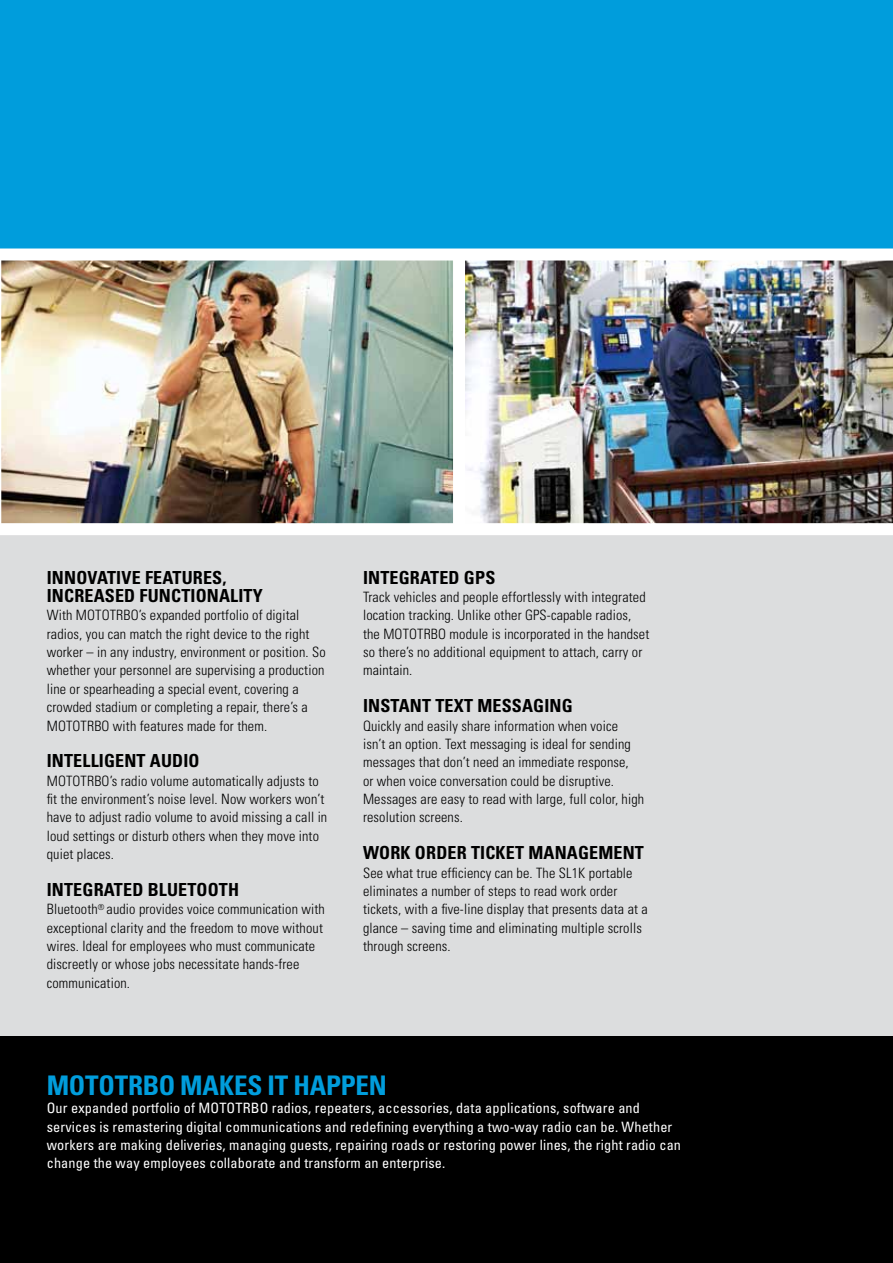
<style>
.page{position:relative;width:893px;height:1263px;background:#fff}
.page>*{position:absolute;margin:0;border:0;box-sizing:border-box;transform-origin:0 0}
.t1{font:700 condensed 27px "Univers";letter-spacing:-.005em;color:#009ddc}
.t2{font:700 condensed 18px/18.5px "Univers";letter-spacing:.01em;color:#000}
.t3{font:300 condensed 14.25px/18.3px "Univers";letter-spacing:.01em;color:#000}
.t4{font:condensed 14.25px/18.3px "Univers";letter-spacing:.01em;color:#fff}
</style>
<div class="page">
<div style="left:0;top:524px;width:893px;height:559px;background:#dcddde"></div>
<img style="left:465px;top:260px;width:428px;height:263px">
<img style="left:1px;top:260px;width:452px;height:263px">
<div style="left:0;top:1036px;width:893px;height:227px;background:#000"></div>
<div style="left:0;top:0;width:893px;height:248px;background:#009ddc"></div>
<div style="left:0;top:523px;width:893px;height:12px;background:#fff"></div>
<p class="t2" style="left:47px;top:568px;width:218px">INNOVATIVE FEATURES,<br>INCREASED FUNCTIONALITY</p>
<p class="t3" style="left:47px;top:606px;width:280px">With MOTOTRBO’s expanded portfolio of digital radios, you can match the right device to the right worker – in any industry, environment or position. So whether your personnel are supervising a production line or spearheading a special event, covering a crowded stadium or completing a repair, there’s a MOTOTRBO with features made for them.</p>
<p class="t2" style="left:47px;top:752px;width:16px">INTELLIGENT</p>
<p class="t2" style="left:150px;top:752px;width:22px">AUDIO</p>
<p class="t3" style="left:47px;top:771px;width:282px">MOTOTRBO’s radio volume automatically adjusts to fit the environment’s noise level. Now workers won’t have to adjust radio volume to avoid missing a call in loud settings or disturb others when they move into quiet places.</p>
<p class="t2" style="left:47px;top:880px;width:17px">INTEGRATED</p>
<p class="t2" style="left:148px;top:880px;width:22px">BLUETOOTH</p>
<p class="t3" style="left:47px;top:900px;width:280px">Bluetooth<sup>®</sup> audio provides voice communication with exceptional clarity and the freedom to move without wires. Ideal for employees who must communicate discreetly or whose jobs necessitate hands-free communication.</p>
<p class="t2" style="left:363px;top:568px;width:17px">INTEGRATED</p>
<p class="t2" style="left:464px;top:568px;width:33px">GPS</p>
<p class="t3" style="left:363px;top:588px;width:288px">Track vehicles and people effortlessly with integrated location tracking. Unlike other GPS-capable radios, the MOTOTRBO module is incorporated in the handset so there’s no additional equipment to attach, carry or maintain.</p>
<p class="t2" style="left:363px;top:696px;width:17px">INSTANT</p>
<p class="t2" style="left:435px;top:696px;width:54px">TEXTMESSAGING</p>
<p class="t3" style="left:363px;top:716px;width:283px">Quickly and easily share information when voice<br>isn’t an option. Text messaging is ideal for sending messages that don’t need an immediate response,<br>or when voice conversation could be disruptive.<br>Messages are easy to read with large, full color, high resolution screens.</p>
<p class="t2" style="left:363px;top:843px;width:28px">WORK</p>
<p class="t2" style="left:415px;top:843px;width:12px">ORDER</p>
<p class="t2" style="left:471px;top:843px;width:10px">TICKET</p>
<p class="t2" style="left:528px;top:843px;width:13px">MANAGEMENT</p>
<p class="t3" style="left:363px;top:863px;width:286px">See what true efficiency can be. The SL1K portable eliminates a number of steps to read work order tickets, with a five-line display that presents data at a glance – saving time and eliminating multiple scrolls through screens.</p>
<h1 class="t1" style="left:47px;top:1069px;width:341px">MOTOTRBO MAKES IT HAPPEN</h1>
<p class="t4" style="left:47px;top:1099px;width:636px">Our expanded portfolio of MOTOTRBO radios, repeaters, accessories, data applications, software and services is remastering digital communications and redefining everything a two-way radio can be. Whether workers are making deliveries, managing guests, repairing roads or restoring power lines, the right radio can change the way employees collaborate and transform an enterprise.</p>
</div>
